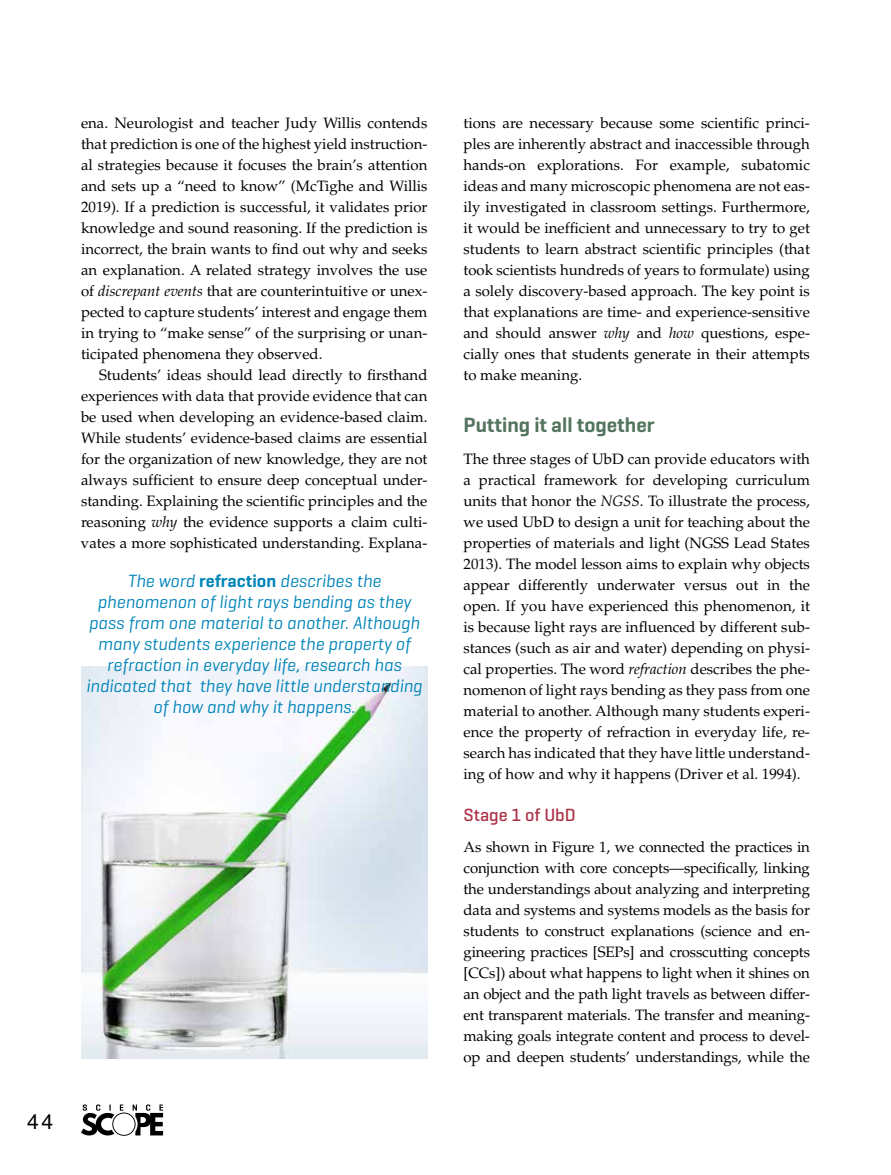
<style>
.page{position:relative;width:891px;height:1175px;background:#fff}
.page>*{position:absolute;margin:0;border:0;box-sizing:border-box;transform-origin:0 0}
.t1{font:600 21px "Geogrotesque";color:#53745e}
.t2{font:21px "Helvetica LT Std";color:#000}
.t3{font:italic 18px/21px "Geogrotesque";color:#0084b8;text-align:center}
.t4{font:500 18px "Geogrotesque";color:#ac3045}
.t5{font:15px/21px "Palatino LT Std";color:#000;text-align:justify}
.s1{font-style:italic}
.s2{font-weight:600;font-style:normal}
</style>
<div class="page">
<img style="left:81px;top:666px;width:347px;height:392px">
<svg style="left:81px;top:1104px;width:82px;height:31px"></svg>
<p class="t5" style="left:81px;top:112px;width:348px">ena. Neurologist and teacher Judy Willis contends that prediction is one of the highest yield instruction&shy;al strategies because it focuses the brain’s attention and sets up a “need to know” (McTighe and Willis 2019). If a prediction is successful, it validates prior knowledge and sound reasoning. If the prediction is incorrect, the brain wants to find out why and seeks an explanation. A related strategy involves the use of <span class="s1">discrepant events</span> that are counterintuitive or unex&shy;pected to capture students’ interest and engage them in trying to “make sense” of the surprising or unan&shy;ticipated phenomena they observed.</p>
<p class="t5" style="left:81px;top:364px;width:348px;text-indent:18px">Students’ ideas should lead directly to firsthand experiences with data that provide evidence that can be used when developing an evidence-based claim.<br>While students’ evidence-based claims are essential for the organization of new knowledge, they are not always sufficient to ensure deep conceptual under&shy;standing. Explaining the scientific principles and the reasoning <span class="s1">why</span> the evidence supports a claim culti&shy;vates a more sophisticated understanding. Explana-</p>
<p class="t3" style="left:86px;top:569px;width:338px">The word <span class="s2">refraction</span> describes the phenomenon of light rays bending as they pass from one material to another. Although many students experience the property of refraction in everyday life, research has indicated that they have little understanding of how and why it happens.</p>
<h1 class="t2" style="left:27px;top:1108px;width:28px">44</h1>
<p class="t5" style="left:463px;top:112px;width:348px">tions are necessary because some scientific princi&shy;ples are inherently abstract and inaccessible through hands-on explorations. For example, subatomic ideas and many microscopic phenomena are not eas&shy;ily investigated in classroom settings. Furthermore, it would be inefficient and unnecessary to try to get students to learn abstract scientific principles (that took scientists hundreds of years to formulate) using a solely discovery-based approach. The key point is that explanations are time- and experience-sensitive and should answer <span class="s1">why</span> and <span class="s1">how</span> questions, espe&shy;cially ones that students generate in their attempts to make meaning.</p>
<h1 class="t1" style="left:464px;top:412px;width:193px">Putting it all together</h1>
<p class="t5" style="left:464px;top:448px;width:348px">The three stages of UbD can provide educators with a practical framework for developing curriculum units that honor the <span class="s1">NGSS</span>. To illustrate the process, we used UbD to design a unit for teaching about the properties of materials and light (NGSS Lead States 2013). The model lesson aims to explain why objects appear differently underwater versus out in the open. If you have experienced this phenomenon, it is because light rays are influenced by different sub&shy;stances (such as air and water) depending on physi&shy;cal properties. The word <span class="s1">refraction</span> describes the phe&shy;nomenon of light rays bending as they pass from one material to another. Although many students experi&shy;ence the property of refraction in everyday life, re&shy;search has indicated that they have little understand&shy;ing of how and why it happens (Driver et al. 1994).</p>
<p class="t4" style="left:464px;top:803px;width:114px">Stage 1 of UbD</p>
<p class="t5" style="left:464px;top:837px;width:348px">As shown in Figure 1, we connected the practices in conjunction with core concepts—specifically, linking the understandings about analyzing and interpreting data and systems and systems models as the basis for students to construct explanations (science and en&shy;gineering practices [SEPs] and crosscutting concepts [CCs]) about what happens to light when it shines on an object and the path light travels as between differ&shy;ent transparent materials. The transfer and meaning&shy;making goals integrate content and process to devel&shy;op and deepen students’ understandings, while the</p>
</div>
